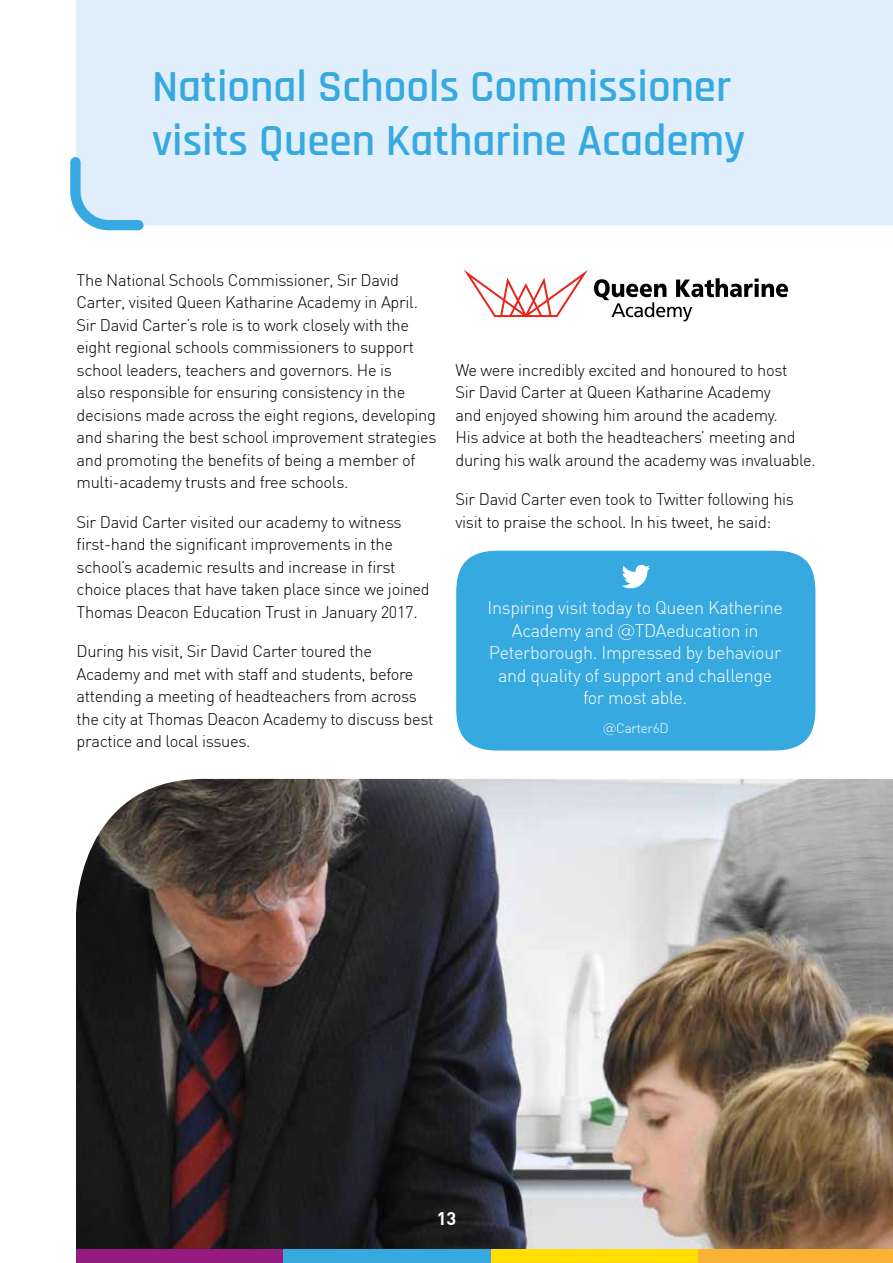
<style>
.page{position:relative;width:893px;height:1263px;background:#fff}
.page>*{position:absolute;margin:0;border:0;box-sizing:border-box;transform-origin:0 0}
.t1{font:600 45px/54px "Rajdhani";color:#36a9e1}
.t2{font:300 18px/22.5px "DIN";letter-spacing:-.02em;color:#fff;text-align:center}
.t3{font:700 18px "DIN";color:#fff}
.t4{font:300 16.5px/22.5px "DIN";letter-spacing:-.02em;color:#000}
.t5{font:300 13.5px "DIN";letter-spacing:-.02em;color:#fff}
.s1{font-family:"Gotham"}
</style>
<div class="page">
<div style="left:76px;top:0;width:817px;height:225px;background:#e1eefb"></div>
<svg style="left:70px;top:157px;width:74px;height:73px;background:#bcdff5"></svg>
<img style="left:76px;top:779px;width:817px;height:484px">
<svg style="left:594px;top:278px;width:194px;height:43px"></svg>
<svg style="left:464px;top:270px;width:124px;height:47px"></svg>
<div style="left:456px;top:551px;width:359px;height:199px;background:#36a9e1;border-radius:42px"></div>
<svg style="left:622px;top:565px;width:28px;height:23px"></svg>
<div style="left:77px;top:1249px;width:207px;height:14px;background:#951b81"></div>
<div style="left:284px;top:1249px;width:207px;height:14px;background:#36a9e1"></div>
<div style="left:491px;top:1249px;width:207px;height:14px;background:#ffde00"></div>
<div style="left:698px;top:1249px;width:195px;height:14px;background:#f9b234"></div>
<h1 class="t1" style="left:152px;top:61px;width:595px">National Schools Commissioner visits Queen Katharine Academy</h1>
<p class="t4" style="left:77px;top:268px;width:362px">The National Schools Commissioner, Sir David Carter, visited Queen Katharine Academy in April.<br>Sir David Carter’s role is to work closely with the eight regional schools commissioners to support school leaders, teachers and governors. He is<br>also responsible for ensuring consistency in the decisions made across the eight regions, developing and sharing the best school improvement strategies and promoting the benefits of being a member of multi-academy trusts and free schools.</p>
<p class="t4" style="left:77px;top:510px;width:355px">Sir David Carter visited our academy to witness first-hand the significant improvements in the school’s academic results and increase in first choice places that have taken place since we joined Thomas Deacon Education Trust in January 2017.</p>
<p class="t4" style="left:77px;top:640px;width:358px">During his visit, Sir David Carter toured the Academy and met with staff and students, before attending a meeting of headteachers from across the city at Thomas Deacon Academy to discuss best practice and local issues.</p>
<p class="t4" style="left:455px;top:358px;width:362px">We were incredibly excited and honoured to host<br>Sir David Carter at Queen Katharine Academy<br>and enjoyed showing him around the academy.<br>His advice at both the headteachers’ meeting and during his walk around the academy was invaluable.</p>
<p class="t4" style="left:455px;top:488px;width:340px">Sir David Carter even took to Twitter following his visit to praise the school. In his tweet, he said:</p>
<p class="t2" style="left:488px;top:596px;width:297px">Inspiring visit today to Queen Katherine<br>Academy and <span class="s1">@</span>TDAeducation in<br>Peterborough. Impressed by behaviour and quality of support and challenge for most able.</p>
<p class="t5" style="left:603px;top:720px;width:67px"><span class="s1">@</span>Carter6D</p>
<p class="t3" style="left:437px;top:1207px;width:21px">13</p>
</div>
